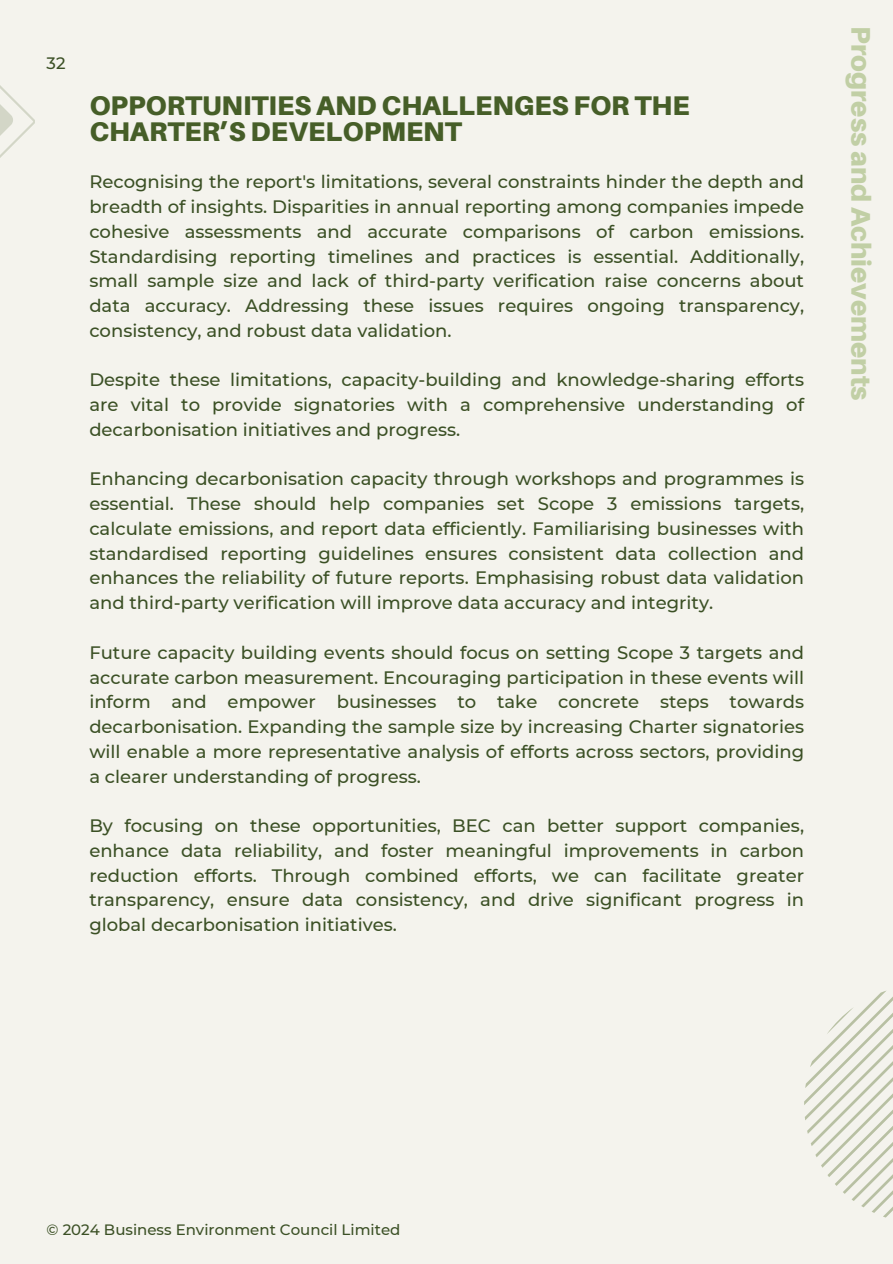
<style>
.page{position:relative;width:893px;height:1264px;background:#fff}
.page>*{position:absolute;margin:0;border:0;box-sizing:border-box;transform-origin:0 0}
.t1{font:900 27px/25.8px "Aileron";color:#465e28}
.t2{font:900 27px "Aileron";color:#c1cfa5}
.t3{font:500 18px/24.8px "Montserrat";color:#3b5025;text-align:justify}
.t4{font:500 16.5px "Montserrat";color:#3b5025}
.t5{font:500 15px "Montserrat";color:#3b5025}
</style>
<div class="page">
<div style="left:0;top:0;width:892px;height:1263px;background:#f4f3ed"></div>
<svg style="left:0;top:85px;width:35px;height:73px"></svg>
<svg style="left:804px;top:991px;width:88px;height:227px"></svg>
<h2 class="t4" style="left:47px;top:53px;width:20px">32</h2>
<p class="t1" style="left:89px;top:92px;width:601px">OPPORTUNITIES AND CHALLENGES FOR THE<br>CHARTER’S DEVELOPMENT</p>
<p class="t3" style="left:89px;top:169px;width:716px">Recognising the report's limitations, several constraints hinder the depth and breadth of insights. Disparities in annual reporting among companies impede cohesive assessments and accurate comparisons of carbon emissions.<br>Standardising reporting timelines and practices is essential. Additionally, small sample size and lack of third-party verification raise concerns about data accuracy. Addressing these issues requires ongoing transparency, consistency, and robust data validation.</p>
<h1 class="t3" style="left:89px;top:367px;width:716px">Despite these limitations, capacity-building and knowledge-sharing efforts are vital to provide signatories with a comprehensive understanding of decarbonisation initiatives and progress.</h1>
<h3 class="t3" style="left:89px;top:466px;width:716px">Enhancing decarbonisation capacity through workshops and programmes is essential. These should help companies set Scope 3 emissions targets, calculate emissions, and report data efficiently. Familiarising businesses with standardised reporting guidelines ensures consistent data collection and enhances the reliability of future reports. Emphasising robust data validation and third-party verification will improve data accuracy and integrity.</h3>
<h3 class="t3" style="left:89px;top:640px;width:716px">Future capacity building events should focus on setting Scope 3 targets and accurate carbon measurement. Encouraging participation in these events will inform and empower businesses to take concrete steps towards decarbonisation. Expanding the sample size by increasing Charter signatories will enable a more representative analysis of efforts across sectors, providing a clearer understanding of progress.</h3>
<h3 class="t3" style="left:89px;top:813px;width:716px">By focusing on these opportunities, BEC can better support companies, enhance data reliability, and foster meaningful improvements in carbon reduction efforts. Through combined efforts, we can facilitate greater transparency, ensure data consistency, and drive significant progress in global decarbonisation initiatives.</h3>
<h3 class="t2" style="left:877px;top:26px;width:376px;rotate:90deg">Progress and Achievements</h3>
<h3 class="t5" style="left:47px;top:1220px;width:355px">© 2024 Business Environment Council Limited</h3>
</div>
